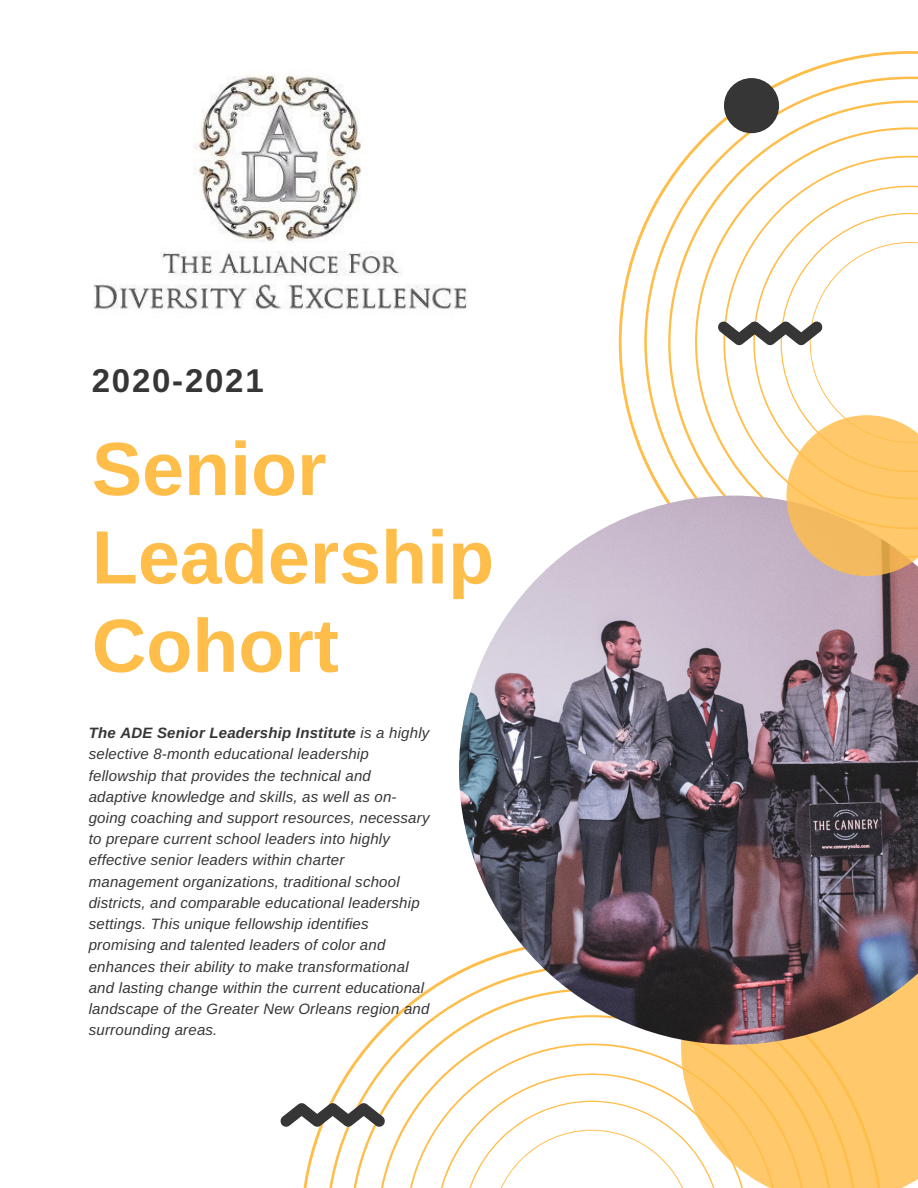
<style>
.page{position:relative;width:918px;height:1188px;background:#fff}
.page>*{position:absolute;margin:0;border:0;box-sizing:border-box;transform-origin:0 0}
.t1{font:700 75.45px/88.3px "Arimo";color:#ffbd4a}
.t2{font:700 33px "Arimo";letter-spacing:.055em;color:#363636}
.t3{font:italic 15px/21.1px "Arimo";letter-spacing:.015em;color:#363636}
.s1{font-weight:700}
</style>
<div class="page">
<svg style="left:619px;top:51px;width:299px;height:410px"></svg>
<svg style="left:644px;top:77px;width:274px;height:419px"></svg>
<div style="left:883px;top:1045px;width:35px;height:143px;background:#ffc96b"></div>
<svg style="left:303px;top:1045px;width:580px;height:143px;fill:#ffc96b"></svg>
<svg style="left:326px;top:971px;width:532px;height:217px"></svg>
<img style="left:459px;top:496px;width:459px;height:549px">
<svg style="left:718px;top:213px;width:200px;height:363px"></svg>
<div style="left:724px;top:78px;width:55px;height:55px;background:#363636;border-radius:50%"></div>
<svg style="left:280px;top:1103px;width:105px;height:24px"></svg>
<img style="left:93px;top:75px;width:375px;height:235px">
<h2 class="t2" style="left:92px;top:362px;width:173px">2020-2021</h2>
<h1 class="t1" style="left:92px;top:425px;width:404px">Senior<br>Leadership<br>Cohort</h1>
<p class="t3" style="left:89px;top:722px;width:342px"><span class="s1">The ADE Senior Leadership Institute</span> is a highly selective 8-month educational leadership fellowship that provides the technical and adaptive knowledge and skills, as well as on&shy;going coaching and support resources, necessary to prepare current school leaders into highly effective senior leaders within charter management organizations, traditional school districts, and comparable educational leadership settings. This unique fellowship identifies promising and talented leaders of color and enhances their ability to make transformational and lasting change within the current educational landscape of the Greater New Orleans region and surrounding areas.</p>
</div>
